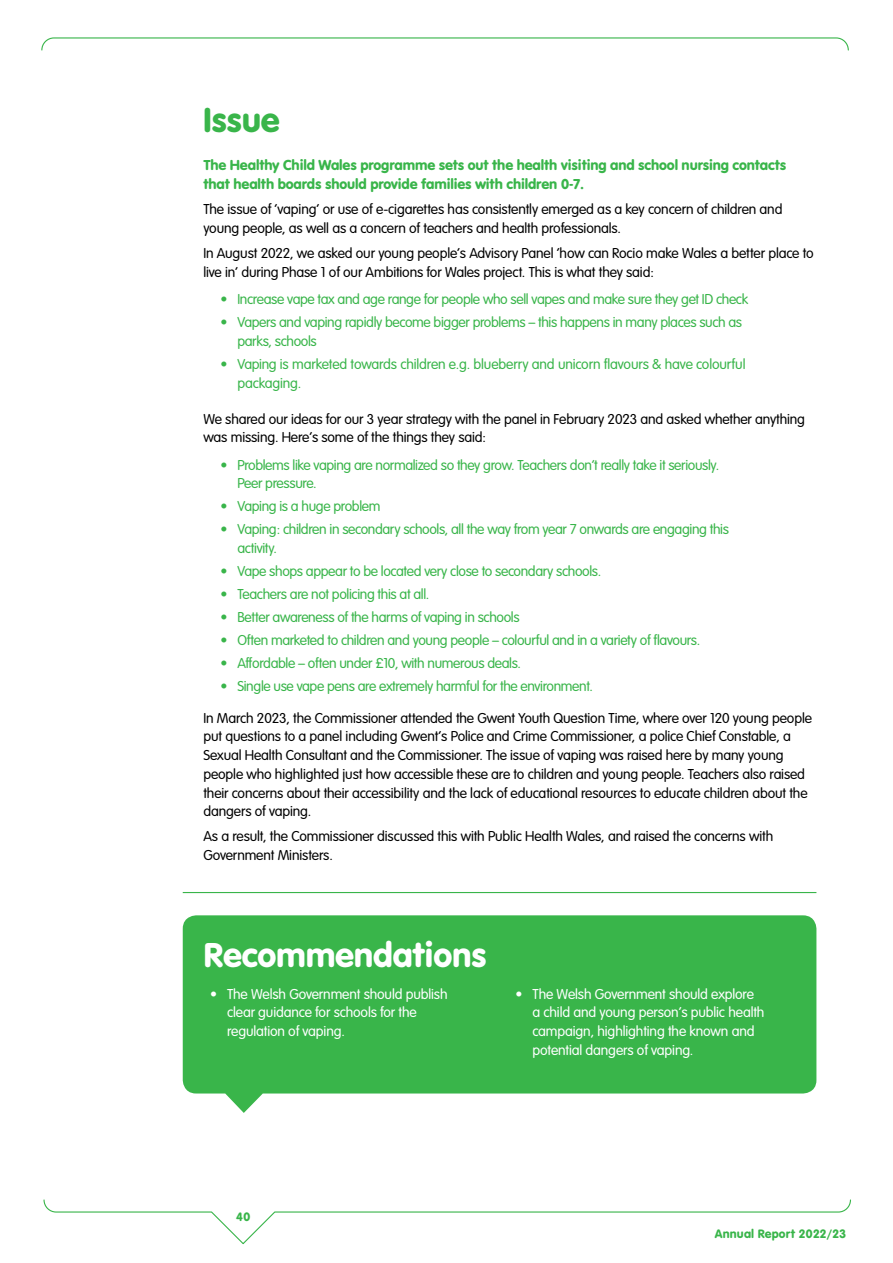
<style>
.page{position:relative;width:893px;height:1263px;background:#fff}
.page>*{position:absolute;margin:0;border:0;box-sizing:border-box;transform-origin:0 0}
.Page_title{font:36px "VAG Rundschrift D";letter-spacing:-.01em;color:#fff}
.Page_title-2{font:36px "VAG Rundschrift D";letter-spacing:-.01em;color:#39b54a}
.Body{font:300 15px/18.8px "VAG Rundschrift D";letter-spacing:-.01em;color:#000}
.Body-2{font:300 15px/18.8px "VAG Rundschrift D";letter-spacing:-.025em;color:#39b54a}
.Body-3{font:300 15px/18.8px "VAG Rundschrift D";letter-spacing:-.01em;color:#fff}
.Body-4{font:15px/18.8px "VAG Rundschrift D";letter-spacing:-.01em;color:#39b54a}
.Body-5{font:12.75px "VAG Rundschrift D";letter-spacing:.01em;color:#39b54a}
</style>
<div class="page">
<svg style="left:183px;top:915px;width:633px;height:198px;background:#4cbc5b"></svg>
<hr style="left:183px;top:892px;width:633px;height:1px;background:#39b54a">
<svg style="left:43px;top:1199px;width:808px;height:46px"></svg>
<svg style="left:41px;top:37px;width:808px;height:14px"></svg>
<p class="Page_title-2" style="left:203px;top:98px;width:78px">Issue</p>
<p class="Body-4" style="left:203px;top:156px;width:584px">The Healthy Child Wales programme sets out the health visiting and school nursing contacts that health boards should provide families with children 0-7.</p>
<p class="Body" style="left:203px;top:200px;width:581px">The issue of ‘vaping’ or use of e-cigarettes has consistently emerged as a key concern of children and young people, as well as a concern of teachers and health professionals.</p>
<p class="Body" style="left:203px;top:244px;width:612px">In August 2022, we asked our young people’s Advisory Panel ‘how can Rocio make Wales a better place to live in’ during Phase 1 of our Ambitions for Wales project. This is what they said:</p>
<p class="Body-2" style="left:220px;top:290px;width:529px">• Increase vape tax and age range for people who sell vapes and make sure they get ID check</p>
<p class="Body-2" style="left:237px;top:313px;width:506px;text-indent:-17px">• Vapers and vaping rapidly become bigger problems – this happens in many places such as parks, schools</p>
<p class="Body-2" style="left:237px;top:355px;width:510px;text-indent:-17px">• Vaping is marketed towards children e.g. blueberry and unicorn flavours &amp; have colourful packaging.</p>
<p class="Body" style="left:203px;top:410px;width:603px">We shared our ideas for our 3 year strategy with the panel in February 2023 and asked whether anything was missing. Here’s some of the things they said:</p>
<p class="Body-2" style="left:237px;top:456px;width:483px;text-indent:-17px">• Problems like vaping are normalized so they grow. Teachers don’t really take it seriously.<br>Peer pressure.</p>
<p class="Body-2" style="left:220px;top:497px;width:162px">• Vaping is a huge problem</p>
<p class="Body-2" style="left:237px;top:520px;width:493px;text-indent:-17px">• Vaping: children in secondary schools, all the way from year 7 onwards are engaging this activity.</p>
<p class="Body-2" style="left:220px;top:562px;width:382px">• Vape shops appear to be located very close to secondary schools.</p>
<p class="Body-2" style="left:220px;top:585px;width:210px">• Teachers are not policing this at all.</p>
<p class="Body-2" style="left:220px;top:608px;width:301px">• Better awareness of the harms of vaping in schools</p>
<p class="Body-2" style="left:220px;top:631px;width:481px">• Often marketed to children and young people – colourful and in a variety of flavours.</p>
<p class="Body-2" style="left:220px;top:654px;width:302px">• Affordable – often under £10, with numerous deals.</p>
<p class="Body-2" style="left:220px;top:677px;width:374px">• Single use vape pens are extremely harmful for the environment.</p>
<p class="Body" style="left:203px;top:709px;width:610px">In March 2023, the Commissioner attended the Gwent Youth Question Time, where over 120 young people put questions to a panel including Gwent’s Police and Crime Commissioner, a police Chief Constable, a Sexual Health Consultant and the Commissioner. The issue of vaping was raised here by many young people who highlighted just how accessible these are to children and young people. Teachers also raised their concerns about their accessibility and the lack of educational resources to educate children about the dangers of vaping.</p>
<p class="Body" style="left:203px;top:827px;width:571px">As a result, the Commissioner discussed this with Public Health Wales, and raised the concerns with<br>Government Ministers.</p>
<p class="Page_title" style="left:204px;top:934px;width:285px">Recommendations</p>
<p class="Body-3" style="left:227px;top:985px;width:222px;text-indent:-17px">• The Welsh Government should publish clear guidance for schools for the regulation of vaping.</p>
<p class="Body-3" style="left:533px;top:985px;width:233px;text-indent:-17px">• The Welsh Government should explore a child and young person’s public health campaign, highlighting the known and potential dangers of vaping.</p>
<p class="Body-5" style="left:236px;top:1209px;width:16px">40</p>
<p class="Body-5" style="left:715px;top:1226px;width:133px">Annual Report 2022/23</p>
</div>
